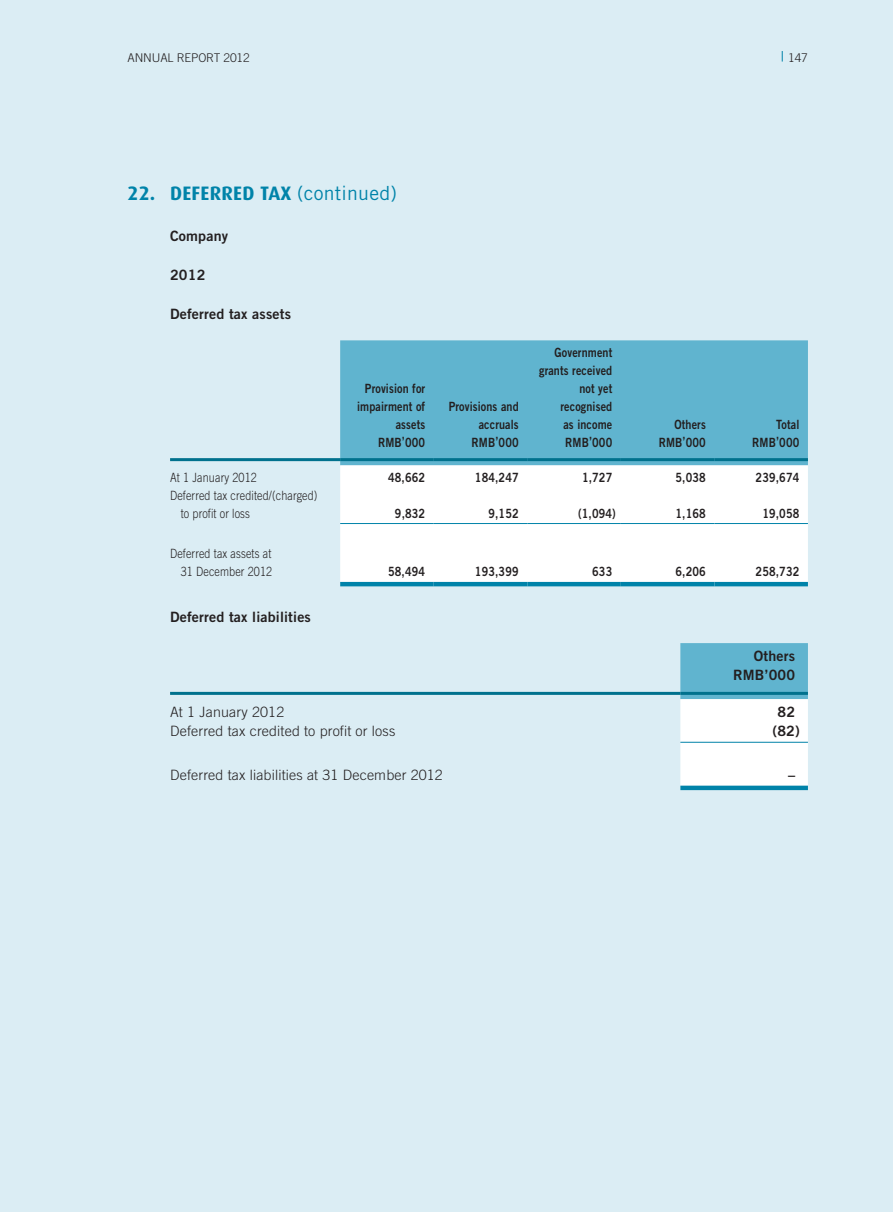
<style>
.page{position:relative;width:893px;height:1212px;background:#dbedf4}
.page>*{position:absolute;margin:0;border:0;box-sizing:border-box;transform-origin:0 0}
.Heading_1{font:700 19.5px "Dax";letter-spacing:.01em;color:#0083a9}
.Body_Text{font:300 14.25px "Trade Gothic LT Std";letter-spacing:.01em;color:#231f20}
.Body_Text-2{font:14.25px "Trade Gothic LT Std Bd 2";letter-spacing:.01em;color:#231f20}
.Body_Text-3{font:12.75px "Trade Gothic LT Std Bd 2";letter-spacing:.01em;color:#231f20;scale:.85 1}
.Body_Text-4{font:300 12.75px/18px "Trade Gothic LT Std";letter-spacing:.01em;color:#231f20;scale:.85 1}
.t1{font:300 12px "Trade Gothic LT Std";letter-spacing:-.01em;color:#231f20}
.s1{font-family:"Trade Gothic LT Std";font-weight:400}
</style>
<div class="page">
<div style="left:340px;top:340px;width:468px;height:125px;background:#60b4cf"></div>
<div style="left:340px;top:466px;width:468px;height:116px;background:#fff"></div>
<hr style="left:170px;top:458px;width:170px;height:3px;background:#00718d">
<hr style="left:340px;top:458px;width:94px;height:3px;background:#00718d">
<hr style="left:434px;top:458px;width:93px;height:3px;background:#00718d">
<hr style="left:527px;top:458px;width:94px;height:3px;background:#00718d">
<hr style="left:621px;top:458px;width:93px;height:3px;background:#00718d">
<hr style="left:714px;top:458px;width:94px;height:3px;background:#00718d">
<hr style="left:340px;top:523px;width:94px;height:1px;background:#0083a9">
<hr style="left:434px;top:523px;width:93px;height:1px;background:#0083a9">
<hr style="left:527px;top:523px;width:94px;height:1px;background:#0083a9">
<hr style="left:621px;top:523px;width:93px;height:1px;background:#0083a9">
<hr style="left:714px;top:523px;width:94px;height:1px;background:#0083a9">
<hr style="left:340px;top:582px;width:94px;height:4px;background:#0083a9">
<hr style="left:434px;top:582px;width:93px;height:4px;background:#0083a9">
<hr style="left:527px;top:582px;width:94px;height:4px;background:#0083a9">
<hr style="left:621px;top:582px;width:93px;height:4px;background:#0083a9">
<hr style="left:714px;top:582px;width:94px;height:4px;background:#0083a9">
<svg style="left:680px;top:643px;width:128px;height:143px;background:#c1e1ec"></svg>
<hr style="left:170px;top:692px;width:510px;height:3px;background:#00718d">
<hr style="left:680px;top:692px;width:128px;height:3px;background:#00718d">
<hr style="left:680px;top:742px;width:128px;height:1px;background:#0083a9">
<hr style="left:680px;top:786px;width:128px;height:4px;background:#0083a9">
<p class="t1" style="left:128px;top:50px;width:124px">ANNUAL REPORT 2012</p>
<p class="t1" style="left:788px;top:50px;width:21px">147</p>
<p class="Heading_1" style="left:128px;top:182px;width:271px">22. DEFERRED TAX <span class="s1">(continued)</span></p>
<p class="Body_Text-2" style="left:170px;top:227px;width:60px">Company</p>
<p class="Body_Text-2" style="left:170px;top:266px;width:37px">2012</p>
<p class="Body_Text-2" style="left:170px;top:305px;width:122px">Deferred tax assets</p>
<p class="Body_Text-3" style="left:365px;top:380px;width:72px">Provision for</p>
<p class="Body_Text-3" style="left:357px;top:398px;width:82px">impairment of</p>
<p class="Body_Text-3" style="left:396px;top:416px;width:36px">assets</p>
<p class="Body_Text-3" style="left:449px;top:398px;width:84px">Provisions and</p>
<p class="Body_Text-3" style="left:479px;top:416px;width:49px">accruals</p>
<p class="Body_Text-3" style="left:555px;top:344px;width:69px">Government</p>
<p class="Body_Text-3" style="left:539px;top:362px;width:88px">grants received</p>
<p class="Body_Text-3" style="left:579px;top:380px;width:40px">not yet</p>
<p class="Body_Text-3" style="left:561px;top:398px;width:62px">recognised</p>
<p class="Body_Text-3" style="left:563px;top:416px;width:59px">as income</p>
<p class="Body_Text-3" style="left:674px;top:416px;width:38px">Others</p>
<p class="Body_Text-3" style="left:776px;top:416px;width:29px">Total</p>
<p class="Body_Text-3" style="left:378px;top:434px;width:57px">RMB’000</p>
<p class="Body_Text-3" style="left:472px;top:434px;width:57px">RMB’000</p>
<p class="Body_Text-3" style="left:565px;top:434px;width:57px">RMB’000</p>
<p class="Body_Text-3" style="left:659px;top:434px;width:57px">RMB’000</p>
<p class="Body_Text-3" style="left:752px;top:434px;width:57px">RMB’000</p>
<p class="Body_Text-4" style="left:170px;top:468px;width:104px">At 1 January 2012</p>
<p class="Body_Text-3" style="left:388px;top:469px;width:45px">48,662</p>
<p class="Body_Text-3" style="left:475px;top:469px;width:53px">184,247</p>
<p class="Body_Text-3" style="left:582px;top:469px;width:37px">1,727</p>
<p class="Body_Text-3" style="left:676px;top:469px;width:37px">5,038</p>
<p class="Body_Text-3" style="left:756px;top:469px;width:53px">239,674</p>
<p class="Body_Text-4" style="left:181px;top:486px;width:163px;text-indent:-11px">Deferred tax credited/(charged) to profit or loss</p>
<p class="Body_Text-3" style="left:395px;top:505px;width:37px">9,832</p>
<p class="Body_Text-3" style="left:488px;top:505px;width:37px">9,152</p>
<p class="Body_Text-3" style="left:578px;top:505px;width:46px">(1,094)</p>
<p class="Body_Text-3" style="left:676px;top:505px;width:37px">1,168</p>
<p class="Body_Text-3" style="left:762px;top:505px;width:45px">19,058</p>
<p class="Body_Text-4" style="left:170px;top:545px;width:122px;text-align:right">Deferred tax assets at<br>31 December 2012</p>
<p class="Body_Text-2" style="left:170px;top:608px;width:142px">Deferred tax liabilities</p>
<p class="Body_Text-3" style="left:388px;top:564px;width:45px">58,494</p>
<p class="Body_Text-3" style="left:475px;top:564px;width:53px">193,399</p>
<p class="Body_Text-3" style="left:592px;top:564px;width:25px">633</p>
<p class="Body_Text-3" style="left:676px;top:564px;width:37px">6,206</p>
<p class="Body_Text-3" style="left:756px;top:564px;width:53px">258,732</p>
<p class="Body_Text-2" style="left:754px;top:647px;width:43px">Others</p>
<p class="Body_Text-2" style="left:733px;top:666px;width:63px">RMB’000</p>
<p class="Body_Text" style="left:170px;top:703px;width:116px">At 1 January 2012</p>
<p class="Body_Text-2" style="left:778px;top:703px;width:19px">82</p>
<p class="Body_Text" style="left:170px;top:723px;width:227px">Deferred tax credited to profit or loss</p>
<p class="Body_Text-2" style="left:772px;top:722px;width:29px">(82)</p>
<p class="Body_Text" style="left:170px;top:766px;width:274px">Deferred tax liabilities at 31 December 2012</p>
<p class="Body_Text-2" style="left:788px;top:766px;width:9px">–</p>
</div>
